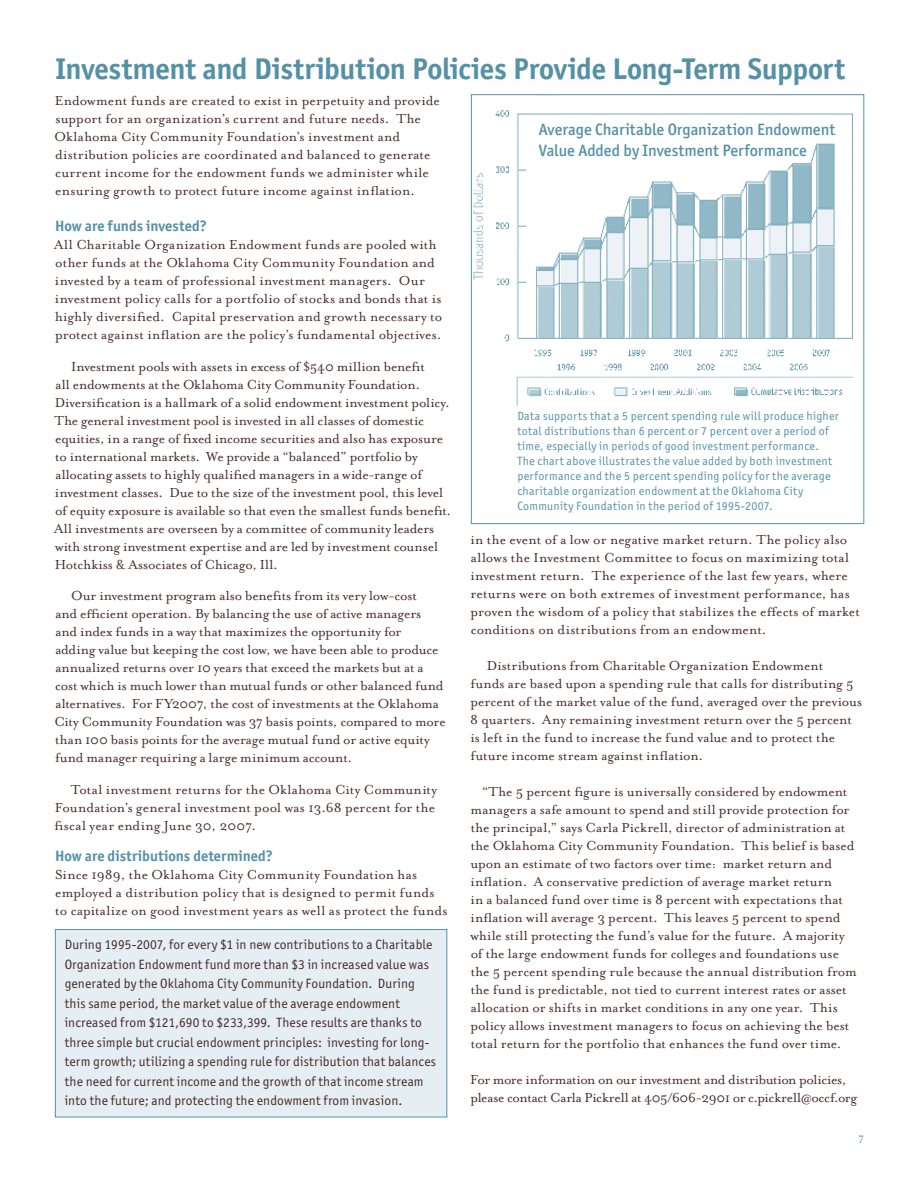
<style>
.page{position:relative;width:918px;height:1188px;background:#fff}
.page>*{position:absolute;margin:0;border:0;box-sizing:border-box;transform-origin:0 0}
.t1{font:700 30px "Officina San ITC";letter-spacing:-.01em;color:#5491a7}
.Body_Copy{font:16.5px "Officina San ITC Medium OS";color:#5491a7}
.t2{font:15px/18px "Mrs Eaves Roman";letter-spacing:.005em;color:#472a2b}
.t3{font:15px/18px "Mrs Eaves Roman";letter-spacing:-.02em;color:#472a2b}
.t4{font:700 15px "Officina San ITC";color:#5491a7}
.t5{font:13.5px/19.5px "Officina San ITC";letter-spacing:.01em;color:#472a2b}
.Body_Copy-2{font:12px/15px "Officina San ITC";letter-spacing:.03em;color:#5491a7}
.t6{font:12px "Mrs Eaves Roman";color:#5491a7}
</style>
<div class="page">
<div style="left:55px;top:930px;width:392px;height:187px;background:#e5eef2"></div>
<div style="left:55px;top:929px;width:392px;height:188px;border:1px solid #5491a7"></div>
<img style="left:473px;top:110px;width:380px;height:296px">
<p class="t1" style="left:56px;top:50px;width:791px">Investment and Distribution Policies Provide Long-Term Support</p>
<p class="t2" style="left:55px;top:92px;width:387px">Endowment funds are created to exist in perpetuity and provide support for an organization’s current and future needs. The Oklahoma City Community Foundation’s investment and distribution policies are coordinated and balanced to generate current income for the endowment funds we administer while ensuring growth to protect future income against inflation.</p>
<p class="t4" style="left:55px;top:217px;width:153px">How are funds invested?</p>
<p class="t2" style="left:54px;top:236px;width:390px">All Charitable Organization Endowment funds are pooled with other funds at the Oklahoma City Community Foundation and invested by a team of professional investment managers. Our investment policy calls for a portfolio of stocks and bonds that is highly diversified. Capital preservation and growth necessary to protect against inflation are the policy’s fundamental objectives.</p>
<p class="t2" style="left:54px;top:358px;width:399px;text-indent:17px">Investment pools with assets in excess of $540 million benefit<br>all endowments at the Oklahoma City Community Foundation.<br>Diversification is a hallmark of a solid endowment investment policy.<br>The general investment pool is invested in all classes of domestic equities, in a range of fixed income securities and also has exposure to international markets. We provide a “balanced” portfolio by allocating assets to highly qualified managers in a wide-range of investment classes. Due to the size of the investment pool, this level of equity exposure is available so that even the smallest funds benefit.<br>All investments are overseen by a committee of community leaders with strong investment expertise and are led by investment counsel Hotchkiss &amp; Associates of Chicago, Ill.</p>
<p class="t2" style="left:54px;top:587px;width:393px;text-indent:17px">Our investment program also benefits from its very low-cost<br>and efficient operation. By balancing the use of active managers and index funds in a way that maximizes the opportunity for<br>adding value but keeping the cost low, we have been able to produce annualized returns over 10 years that exceed the markets but at a cost which is much lower than mutual funds or other balanced fund alternatives. For FY2007, the cost of investments at the Oklahoma City Community Foundation was 37 basis points, compared to more than 100 basis points for the average mutual fund or active equity fund manager requiring a large minimum account.</p>
<p class="t2" style="left:55px;top:781px;width:384px;text-indent:16px">Total investment returns for the Oklahoma City Community<br>Foundation’s general investment pool was 13.68 percent for the fiscal year ending June 30, 2007.</p>
<p class="t4" style="left:55px;top:847px;width:220px">How are distributions determined?</p>
<p class="t2" style="left:55px;top:866px;width:394px">Since 1989, the Oklahoma City Community Foundation has employed a distribution policy that is designed to permit funds to capitalize on good investment years as well as protect the funds</p>
<p class="t5" style="left:65px;top:935px;width:373px">During 1995-2007, for every $1 in new contributions to a Charitable Organization Endowment fund more than $3 in increased value was generated by the Oklahoma City Community Foundation. During this same period, the market value of the average endowment increased from $121,690 to $233,399. These results are thanks to three simple but crucial endowment principles: investing for long&shy;term growth; utilizing a spending rule for distribution that balances the need for current income and the growth of that income stream into the future; and protecting the endowment from invasion.</p>
<p class="Body_Copy" style="left:539px;top:120px;width:298px">Average Charitable Organization Endowment</p>
<p class="Body_Copy" style="left:539px;top:141px;width:269px">Value Added by Investment Performance</p>
<p class="Body_Copy-2" style="left:517px;top:409px;width:323px">Data supports that a 5 percent spending rule will produce higher total distributions than 6 percent or 7 percent over a period of time, especially in periods of good investment performance.<br>The chart above illustrates the value added by both investment performance and the 5 percent spending policy for the average charitable organization endowment at the Oklahoma City Community Foundation in the period of 1995-2007.</p>
<p class="t2" style="left:470px;top:530px;width:391px">in the event of a low or negative market return. The policy also allows the Investment Committee to focus on maximizing total investment return. The experience of the last few years, where returns were on both extremes of investment performance, has proven the wisdom of a policy that stabilizes the effects of market conditions on distributions from an endowment.</p>
<p class="t2" style="left:470px;top:656px;width:393px;text-indent:16px">Distributions from Charitable Organization Endowment<br>funds are based upon a spending rule that calls for distributing 5 percent of the market value of the fund, averaged over the previous 8 quarters. Any remaining investment return over the 5 percent is left in the fund to increase the fund value and to protect the future income stream against inflation.</p>
<p class="t2" style="left:470px;top:782px;width:388px;text-indent:12px">“The 5 percent figure is universally considered by endowment managers a safe amount to spend and still provide protection for the principal,” says Carla Pickrell, director of administration at the Oklahoma City Community Foundation. This belief is based upon an estimate of two factors over time: market return and inflation. A conservative prediction of average market return<br>in a balanced fund over time is 8 percent with expectations that inflation will average 3 percent. This leaves 5 percent to spend while still protecting the fund’s value for the future. A majority of the large endowment funds for colleges and foundations use the 5 percent spending rule because the annual distribution from the fund is predictable, not tied to current interest rates or asset allocation or shifts in market conditions in any one year. This policy allows investment managers to focus on achieving the best total return for the portfolio that enhances the fund over time.</p>
<p class="t3" style="left:470px;top:1070px;width:388px">For more information on our investment and distribution policies, please contact Carla Pickrell at 405/606-2901 or c.pickrell@occf.org</p>
<p class="t6" style="left:858px;top:1131px;width:7px">7</p>
</div>
